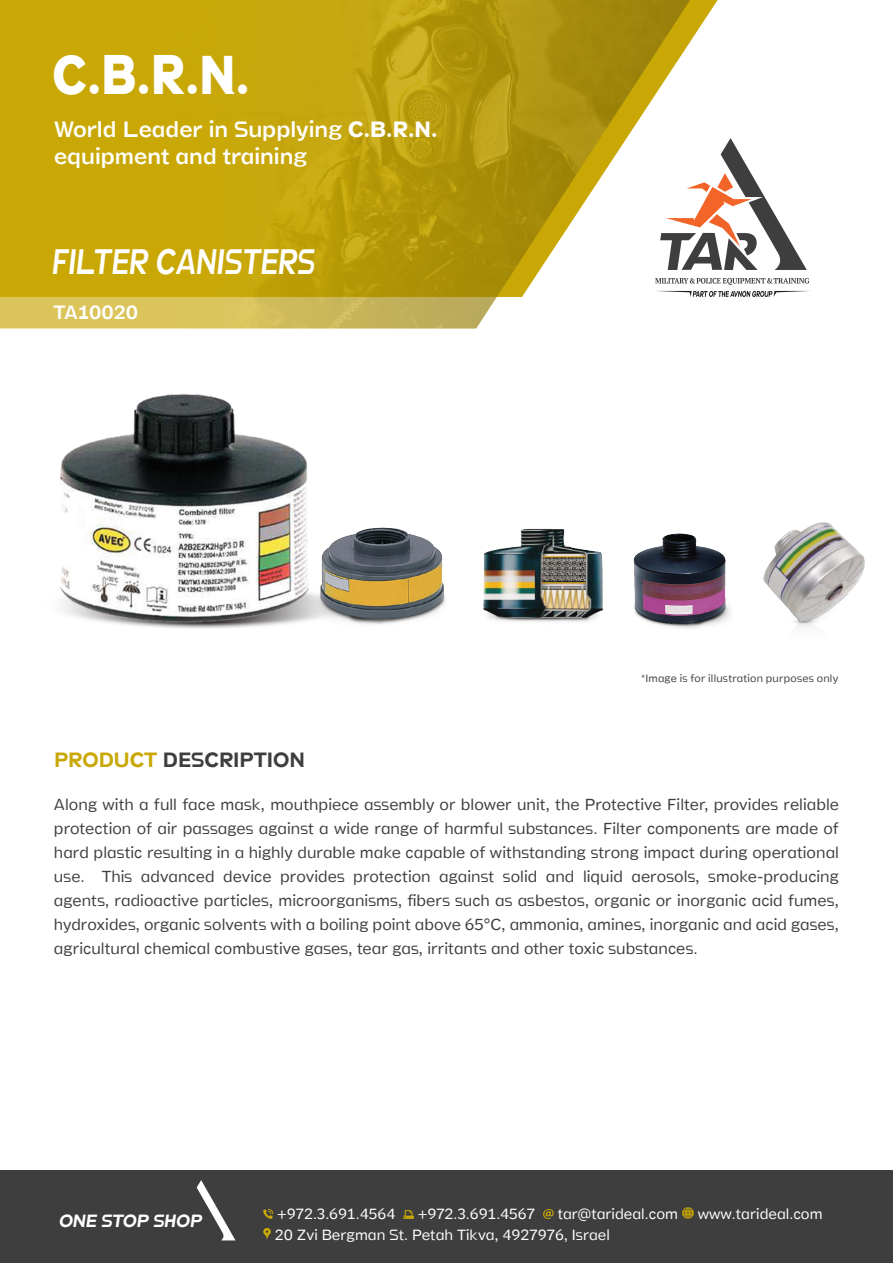
<style>
.page{position:relative;width:893px;height:1263px;background:#fff}
.page>*{position:absolute;margin:0;border:0;box-sizing:border-box;transform-origin:0 0}
.t1{font:800 55.5px "Stamen";color:#fff;scale:.9 1}
.t2{font:italic 300 36px "Stamen";color:#fff;scale:.8 1}
.t3{font:300 22.5px/27px "Stamen";color:#fff}
.t4{font:21px "Stamen";color:#3e3e3f}
.t5{font:300 19.5px "Stamen";color:#fff}
.t6{font:italic 18px "Stamen";color:#fff}
.t7{font:200 16.2px/24px "Stamen";color:#3e3e3f;text-align:right}
.t8{font:200 15px/21px "Stamen";color:#fff}
.t9{font:200 10.8px "Stamen";letter-spacing:.02em;color:#3e3e3f}
.s1{font-weight:700}
.s2{color:#c9a805}
</style>
<div class="page">
<svg style="left:0;top:0;width:172px;height:328px;background:#caaa0d"></svg>
<img style="left:172px;top:0;width:526px;height:328px">
<div style="left:0;top:1170px;width:893px;height:93px;background:#3e3e3f"></div>
<svg style="left:263px;top:1209px;width:10px;height:10px"></svg>
<svg style="left:403px;top:1210px;width:11px;height:9px"></svg>
<svg style="left:543px;top:1209px;width:11px;height:10px"></svg>
<svg style="left:682px;top:1207px;width:12px;height:12px"></svg>
<svg style="left:263px;top:1228px;width:8px;height:12px"></svg>
<svg style="left:197px;top:1180px;width:38px;height:60px"></svg>
<svg style="left:655px;top:278px;width:154px;height:7px"></svg>
<svg style="left:660px;top:138px;width:147px;height:132px"></svg>
<svg style="left:655px;top:291px;width:153px;height:6px"></svg>
<img style="left:482px;top:528px;width:122px;height:94px">
<img style="left:763px;top:522px;width:102px;height:106px">
<img style="left:320px;top:527px;width:126px;height:98px">
<img style="left:633px;top:533px;width:97px;height:96px">
<svg style="left:42px;top:582px;width:327px;height:50px"></svg>
<img style="left:58px;top:394px;width:253px;height:230px">
<h1 class="t1" style="left:53px;top:31px;width:221px">C B. R. N. .</h1>
<h3 class="t3" style="left:54px;top:115px;width:385px">World Leader in Supplying <span class="s1">C B. R. N. . </span>equipment and training</h3>
<h2 class="t2" style="left:53px;top:233px;width:330px">FILTER CANISTERS</h2>
<p class="t5" style="left:54px;top:297px;width:86px">TA10020</p>
<p class="t4" style="left:54px;top:744px;width:253px"><span class="s2">PRODUCT</span> DESCRIPTION</p>
<p class="t9" style="left:641px;top:672px;width:199px">*Image is for illustration purposes only</p>
<p class="t7" style="left:54px;top:793px;width:786px">Along with a full face mask, mouthpiece assembly or blower unit, the Protective Filter, provides reliable protection of air passages against a wide range of harmful substances. Filter components are made of hard plastic resulting in a highly durable make capable of withstanding strong impact during operational smoke-producing</p>
<p class="t7" style="left:102px;top:865px;width:32px">This</p>
<p class="t7" style="left:223px;top:865px;width:50px">device</p>
<p class="t7" style="left:280px;top:865px;width:66px">provides</p>
<p class="t7" style="left:353px;top:865px;width:79px">protection</p>
<p class="t7" style="left:439px;top:865px;width:57px">against</p>
<p class="t7" style="left:503px;top:865px;width:36px">solid</p>
<p class="t7" style="left:583px;top:865px;width:41px">liquid</p>
<p class="t7" style="left:141px;top:865px;width:75px">advanced</p>
<p class="t7" style="left:546px;top:865px;width:30px">and</p>
<p class="t7" style="left:631px;top:865px;width:70px">aerosols,</p>
<p class="t7" style="left:54px;top:865px;width:786px;text-align:left">use.<br>agents, radioactive particles, microorganisms, fibers such as asbestos, organic or inorganic acid fumes, hydroxides, organic solvents with a boiling point above 65°C, ammonia, amines, inorganic and acid gases, agricultural chemical combustive gases, tear gas, irritants and other toxic substances.</p>
<p class="t6" style="left:59px;top:1206px;width:144px">ONE STOP SHOP</p>
<p class="t8" style="left:558px;top:1203px;width:122px">tar@tarideal.com</p>
<p class="t8" style="left:275px;top:1203px;width:337px">+972.3.691.4564<br>20 Zvi Bergman St. Petah Tikva, 4927976, Israel</p>
<p class="t8" style="left:418px;top:1203px;width:119px">+972.3.691.4567</p>
<p class="t8" style="left:698px;top:1203px;width:126px">www.tarideal.com</p>
</div>
